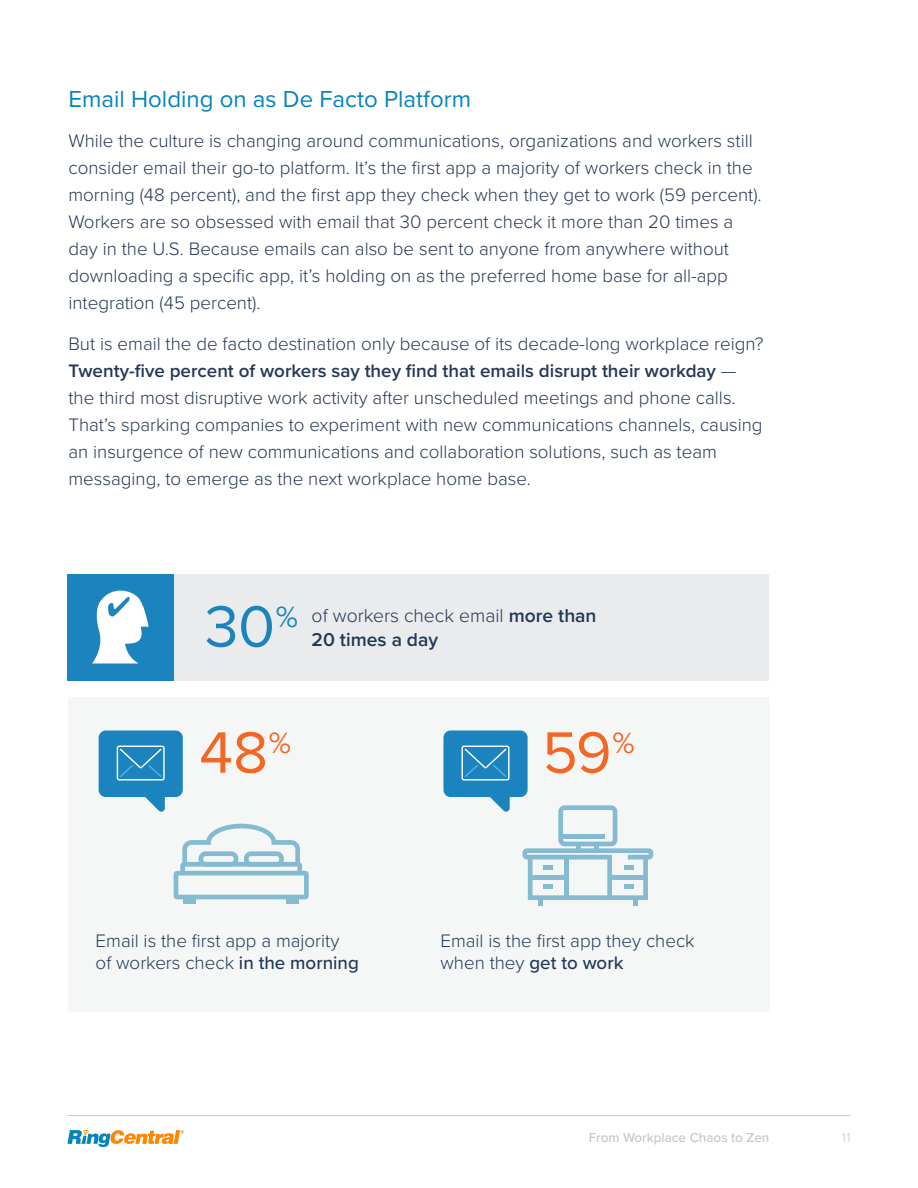
<style>
.page{position:relative;width:918px;height:1188px;background:#fff}
.page>*{position:absolute;margin:0;border:0;box-sizing:border-box;transform-origin:0 0}
.t1{font:60.45px "Proxima Nova";color:#f36623}
.Subhead{font:24px "Proxima Nova";color:#0684bd}
.t2{font:300 19.35px/24.8px "Proxima Nova";color:#203956}
.Body_copy{font:300 18.75px/27px "Proxima Nova";color:#243956}
.t3{font:300 18.75px/22.5px "Proxima Nova";color:#203956}
.t4{font:500 13.5px "Proxima Nova";color:#c7c6c5}
.t5{font:300 13.5px "Proxima Nova";color:#c7c6c5}
.s1{font-weight:600}
.s2{font-weight:400;font-size:60.45px;color:#1b84be}
.s3{font-weight:400;font-size:30.45px;color:#1b84be}
.s4{font-weight:500}
</style>
<div class="page">
<hr style="left:68px;top:1115px;width:782px;height:1px;background:#c7c6c5">
<svg style="left:68px;top:1130px;width:116px;height:17px"></svg>
<div style="left:68px;top:698px;width:702px;height:314px;background:#f5f7f7"></div>
<svg style="left:99px;top:730px;width:84px;height:82px"></svg>
<svg style="left:443px;top:730px;width:210px;height:175px"></svg>
<svg style="left:174px;top:824px;width:135px;height:75px"></svg>
<div style="left:183px;top:899px;width:13px;height:5px;background:#85bbd0"></div>
<div style="left:286px;top:899px;width:13px;height:5px;background:#85bbd0"></div>
<div style="left:68px;top:574px;width:701px;height:107px;background:#e9ebec"></div>
<div style="left:68px;top:574px;width:106px;height:107px;background:#1b84be"></div>
<svg style="left:92px;top:590px;width:57px;height:73px"></svg>
<p class="Subhead" style="left:68px;top:84px;width:404px">Email Holding on as De Facto Platform</p>
<p class="Body_copy" style="left:68px;top:128px;width:695px">While the culture is changing around communications, organizations and workers still consider email their go-to platform. It’s the first app a majority of workers check in the morning (48 percent), and the first app they check when they get to work (59 percent).<br>Workers are so obsessed with email that 30 percent check it more than 20 times a day in the U.S. Because emails can also be sent to anyone from anywhere without downloading a specific app, it’s holding on as the preferred home base for all-app integration (45 percent).</p>
<p class="Body_copy" style="left:68px;top:330px;width:697px">But is email the de facto destination only because of its decade-long workplace reign?<br><span class="s1">Twenty-five percent of workers say they find that emails disrupt their workday</span> — the third most disruptive work activity after unscheduled meetings and phone calls.<br>That’s sparking companies to experiment with new communications channels, causing an insurgence of new communications and collaboration solutions, such as team messaging, to emerge as the next workplace home base.</p>
<p class="t2" style="left:312px;top:603px;width:286px;text-indent:-107px"><span class="s2">30</span><span class="s3">%</span> of workers check email <span class="s1">more than<br>20 times a day</span></p>
<p class="t1" style="left:199px;top:716px;width:93px">48<sup>%</sup></p>
<p class="t1" style="left:542px;top:716px;width:94px">59<sup>%</sup></p>
<p class="t3" style="left:96px;top:929px;width:265px">Email is the first app a majority of workers check <span class="s4">in the morning</span></p>
<p class="t3" style="left:440px;top:929px;width:256px">Email is the first app they check when they <span class="s4">get to work</span></p>
<p class="t4" style="left:589px;top:1129px;width:182px">From Workplace Chaos to Zen</p>
<p class="t5" style="left:842px;top:1129px;width:10px">11</p>
</div>
